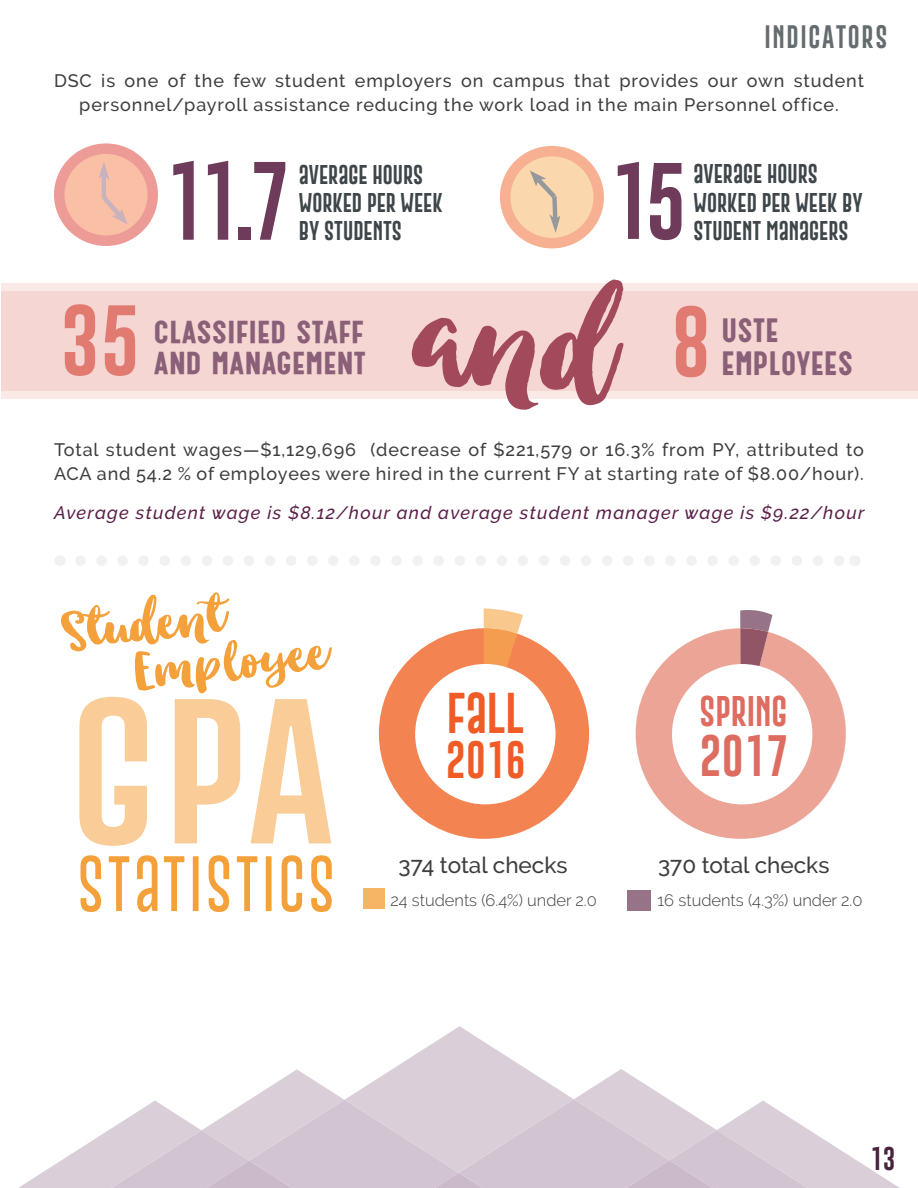
<style>
.page{position:relative;width:918px;height:1188px;background:#fff}
.page>*{position:absolute;margin:0;border:0;box-sizing:border-box;transform-origin:0 0}
.title_L{font:152.7px "Gobold Extra 2";color:#facc97;scale:1.15 1}
.t1{font:81.15px "Gobold Extra 2";color:#6f3b5b;scale:.94 1}
.t2{font:79.2px "Gobold Extra 2";color:#6f3b5b}
.t3{font:72.6px "Gobold Extra 2";color:#e17b71;scale:1.05 1}
.t4{font:62.55px/46.5px "Ink Bandits Script";color:#f4a13c;scale:1.09 1}
.title_L-2{font:59.4px "Gobold Extra 2";letter-spacing:.02em;color:#f4a13c;scale:.96 1}
.t5{font:42.6px "Gobold Extra 2";color:#de6c61}
.t6{font:42px "Gobold Extra 2";color:#f15b26}
.t7{font:900 39.45px "Catorze 27 Style 1";color:#8a6078}
.t8{font:38.25px "Gobold Extra 2";color:#f15b26}
.t9{font:900 37.5px "Catorze 27 Style 1";color:#8a6078;scale:1.05 1}
.t10{font:31.35px "Gobold Extra 2";color:#de6c61}
.t11{font:24px "Gobold Extra 2";color:#49223c}
.subhead_R{font:23.7px "Gobold Extra 2";letter-spacing:.07em;color:#656c70}
.body_text_R{font:500 22.5px "Raleway";color:#3e3e3f}
.t12{font:19.8px/28px "Gobold Extra 2";color:#3e464a}
.body_text_R-2{font:500 18px/24px "Raleway";letter-spacing:.05em;color:#3e3e3f;text-align:center}
.body_text_R-3{font:italic 500 18px "Raleway";letter-spacing:.07em;color:#5b2049}
.body_text_R-4{font:300 16.5px "Raleway";color:#3e3e3f}
</style>
<div class="page">
<svg style="left:635px;top:610px;width:211px;height:229px"></svg>
<div style="left:672px;top:664px;width:140px;height:140px;background:#fff;border-radius:50%"></div>
<div style="left:1px;top:291px;width:917px;height:108px;background:#fae9e7"></div>
<svg style="left:1px;top:283px;width:917px;height:108px;background:#f5d7d4"></svg>
<div style="left:363px;top:888px;width:22px;height:21px;background:#f6b465"></div>
<div style="left:627px;top:890px;width:24px;height:20px;background:#967386"></div>
<svg style="left:59px;top:149px;width:94px;height:92px;background:#f7b8a2"></svg>
<div style="left:54px;top:143px;width:104px;height:103px;border:11px solid #df4a43;border-radius:50%"></div>
<svg style="left:95px;top:155px;width:36px;height:73px;background:#f2bda7"></svg>
<svg style="left:505px;top:151px;width:94px;height:92px;background:#facfa8"></svg>
<div style="left:500px;top:146px;width:104px;height:102px;border:11px solid #f2703a;border-radius:50%"></div>
<svg style="left:527px;top:167px;width:36px;height:72px;background:#eccca9"></svg>
<div style="left:379px;top:628px;width:210px;height:211px;background:#f48352;border-radius:50%"></div>
<svg style="left:484px;top:608px;width:39px;height:66px"></svg>
<div style="left:415px;top:664px;width:141px;height:140px;background:#fff;border-radius:50%"></div>
<svg style="left:80px;top:556px;width:764px;height:10px"></svg>
<svg style="left:18px;top:1026px;width:882px;height:162px"></svg>
<svg style="left:409px;top:283px;width:221px;height:108px;background:#f5d7d4"></svg>
<p class="subhead_R" style="left:764px;top:21px;width:124px">INDICATORS</p>
<p class="body_text_R-2" style="left:54px;top:69px;width:812px">DSC is one of the few student employers on campus that provides our own student personnel/payroll assistance reducing the work load in the main Personnel office.</p>
<p class="t1" style="left:165px;top:149px;width:134px">11.7</p>
<p class="t2" style="left:609px;top:150px;width:79px">15</p>
<p class="t12" style="left:299px;top:160px;width:145px">AVERAGE HOURS<br>WORKED PER WEEK<br>BY STUDENTS</p>
<p class="t12" style="left:694px;top:160px;width:126px">AVERAGE HOURS</p>
<p class="t12" style="left:694px;top:188px;width:171px">WORKED PER WEEK BY</p>
<p class="t12" style="left:694px;top:216px;width:156px">STUDENT MANAGERS</p>
<p class="t3" style="left:60px;top:293px;width:78px">35</p>
<p class="t9" style="left:154px;top:307px;width:202px">CLASSIFIED STAFF</p>
<p class="t9" style="left:154px;top:339px;width:204px">AND MANAGEMENT</p>
<p class="t3" style="left:671px;top:295px;width:40px">8</p>
<p class="t7" style="left:722px;top:305px;width:59px">USTE</p>
<p class="t7" style="left:722px;top:338px;width:133px">EMPLOYEES</p>
<p class="body_text_R-2" style="left:54px;top:438px;width:812px;text-align:left">Total student wages—$1,129,696 (decrease of $221,579 or 16.3% from PY, attributed to<br>ACA and 54.2 % of employees were hired in the current FY at starting rate of $8.00/hour).</p>
<p class="body_text_R-3" style="left:54px;top:502px;width:812px">Average student wage is $8.12/hour and average student manager wage is $9.22/hour</p>
<h3 class="t4" style="left:129px;top:613px;width:175px;text-indent:-68px;rotate:-6deg">Student<br>Employee</h3>
<p class="title_L" style="left:69px;top:673px;width:234px">GPA</p>
<p class="title_L-2" style="left:76px;top:846px;width:272px">STATISTICS</p>
<p class="t6" style="left:447px;top:686px;width:79px">FALL</p>
<p class="t8" style="left:446px;top:735px;width:81px">2016</p>
<p class="t10" style="left:700px;top:691px;width:89px">SPRING</p>
<p class="t5" style="left:700px;top:729px;width:90px">2017</p>
<p class="body_text_R" style="left:399px;top:852px;width:171px">374 total checks</p>
<p class="body_text_R" style="left:658px;top:852px;width:173px">370 total checks</p>
<p class="body_text_R-4" style="left:390px;top:890px;width:208px">24 students (6.4%) under 2.0</p>
<p class="body_text_R-4" style="left:658px;top:890px;width:206px">16 students (4.3%) under 2.0</p>
<h3 class="t11" style="left:870px;top:1144px;width:27px">13</h3>
</div>
